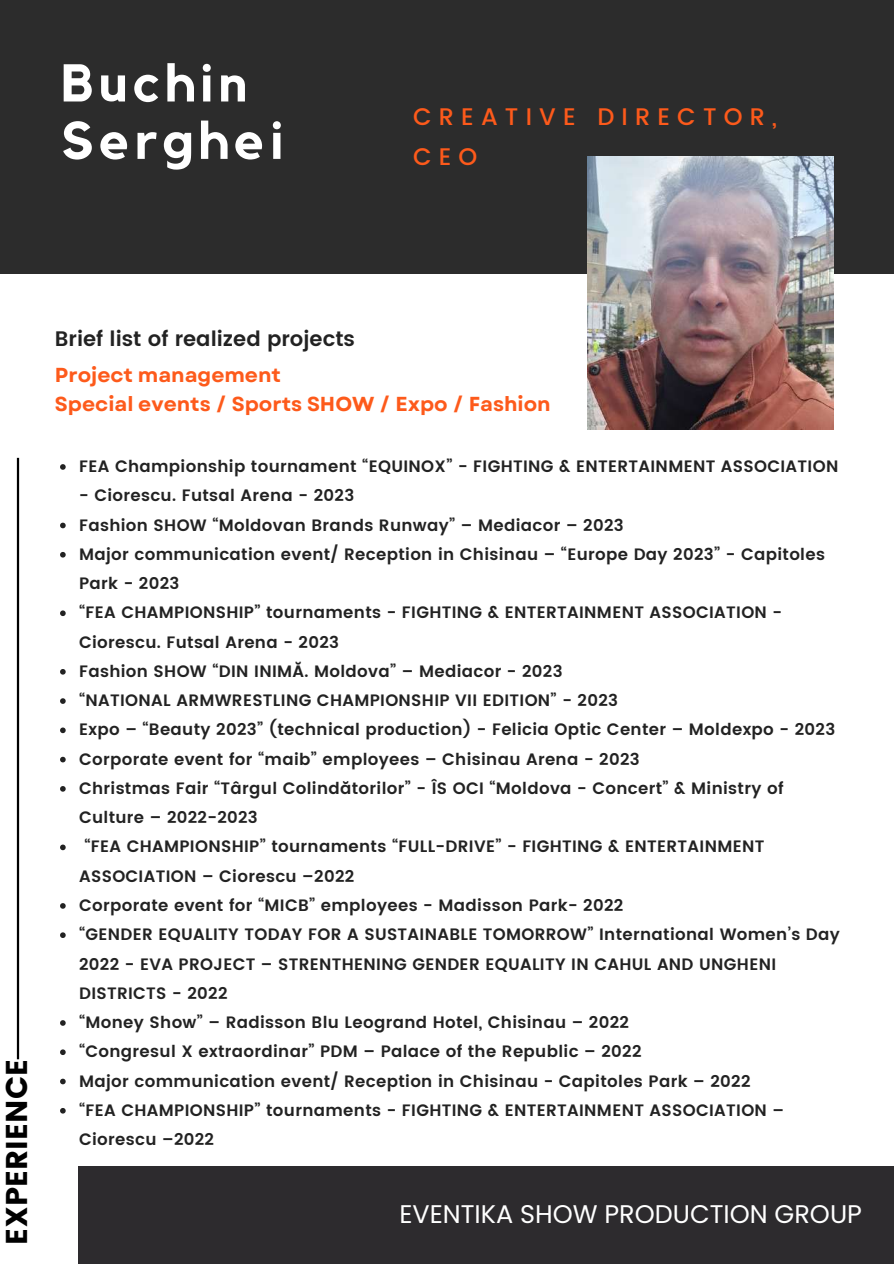
<style>
.page{position:relative;width:894px;height:1264px;background:#fff}
.page>*{position:absolute;margin:0;border:0;box-sizing:border-box;transform-origin:0 0}
.t1{font:700 52.5px/57.3px "Kollektif";letter-spacing:.1em;color:#fff}
.t2{font:30px "Poppins";color:#000}
.t3{font:25.5px "Poppins";color:#fff}
.t4{font:500 24px/40.5px "Poppins";letter-spacing:.3em;color:#fd5a1b}
.t5{font:600 21px "Poppins";color:#222}
.t6{font:700 20.25px/28.2px "Garet";color:#fd5a1b}
.t7{font:600 16.5px "Poppins";letter-spacing:.02em;color:#222}
</style>
<div class="page">
<div style="left:0;top:0;width:893px;height:274px;background:#2c2c2c"></div>
<div style="left:78px;top:1166px;width:815px;height:97px;background:#2d2b2e"></div>
<img style="left:587px;top:156px;width:246px;height:273px">
<hr style="left:17px;top:458px;width:2px;height:601px;background:#000">
<svg style="left:60px;top:464px;width:6px;height:6px"></svg>
<svg style="left:60px;top:522px;width:6px;height:6px"></svg>
<svg style="left:60px;top:552px;width:6px;height:5px"></svg>
<svg style="left:60px;top:610px;width:6px;height:6px"></svg>
<svg style="left:60px;top:669px;width:6px;height:5px"></svg>
<svg style="left:60px;top:698px;width:6px;height:6px"></svg>
<svg style="left:60px;top:727px;width:6px;height:6px"></svg>
<svg style="left:60px;top:756px;width:6px;height:6px"></svg>
<svg style="left:60px;top:786px;width:6px;height:5px"></svg>
<svg style="left:60px;top:844px;width:6px;height:6px"></svg>
<svg style="left:60px;top:903px;width:6px;height:5px"></svg>
<svg style="left:60px;top:932px;width:6px;height:6px"></svg>
<svg style="left:60px;top:1020px;width:6px;height:5px"></svg>
<svg style="left:60px;top:1049px;width:6px;height:6px"></svg>
<svg style="left:60px;top:1078px;width:6px;height:6px"></svg>
<svg style="left:60px;top:1108px;width:6px;height:5px"></svg>
<h1 class="t1" style="left:61px;top:57px;width:224px">Buchin<br>Serghei</h1>
<h3 class="t4" style="left:413px;top:96px;width:365px">CREATIVE DIRECTOR,<br>CEO</h3>
<h2 class="t2" style="left:-1px;top:1244px;width:187px;rotate:-90deg">EXPERIENCE</h2>
<p class="t5" style="left:55px;top:326px;width:301px">Brief list of realized projects</p>
<p class="t6" style="left:55px;top:361px;width:497px">Project management<br>Special events / Sports SHOW / Expo / Fashion</p>
<p class="t7" style="left:79px;top:456px;width:760px">FEA Championship tournament “EQUINOX” - FIGHTING &amp; ENTERTAINMENT ASSOCIATION</p>
<p class="t7" style="left:79px;top:486px;width:276px">- Ciorescu. Futsal Arena - 2023</p>
<p class="t7" style="left:79px;top:515px;width:546px">Fashion SHOW “Moldovan Brands Runway” – Mediacor – 2023</p>
<p class="t7" style="left:79px;top:544px;width:747px">Major communication event/ Reception in Chisinau – “Europe Day 2023” - Capitoles</p>
<p class="t7" style="left:79px;top:573px;width:102px">Park - 2023</p>
<p class="t7" style="left:79px;top:603px;width:704px">“FEA CHAMPIONSHIP” tournaments - FIGHTING &amp; ENTERTAINMENT ASSOCIATION -</p>
<p class="t7" style="left:79px;top:632px;width:261px">Ciorescu. Futsal Arena - 2023</p>
<p class="t7" style="left:79px;top:661px;width:485px">Fashion SHOW “DIN INIMĂ. Moldova” – Mediacor - 2023</p>
<p class="t7" style="left:79px;top:690px;width:540px">“NATIONAL ARMWRESTLING CHAMPIONSHIP VII EDITION” - 2023</p>
<p class="t7" style="left:79px;top:720px;width:757px">Expo – “Beauty 2023” (technical production) - Felicia Optic Center – Moldexpo - 2023</p>
<p class="t7" style="left:79px;top:749px;width:562px">Corporate event for “maib” employees – Chisinau Arena - 2023</p>
<p class="t7" style="left:79px;top:778px;width:705px">Christmas Fair “Târgul Colindătorilor” - ÎS OCI “Moldova - Concert” &amp; Ministry of</p>
<p class="t7" style="left:79px;top:807px;width:180px">Culture – 2022-2023</p>
<p class="t7" style="left:84px;top:837px;width:681px">“FEA CHAMPIONSHIP” tournaments “FULL-DRIVE” - FIGHTING &amp; ENTERTAINMENT</p>
<p class="t7" style="left:79px;top:866px;width:276px">ASSOCIATION – Ciorescu –2022</p>
<p class="t7" style="left:79px;top:895px;width:545px">Corporate event for “MICB” employees - Madisson Park- 2022</p>
<p class="t7" style="left:79px;top:924px;width:762px">“GENDER EQUALITY TODAY FOR A SUSTAINABLE TOMORROW” International Women’s Day</p>
<p class="t7" style="left:79px;top:954px;width:698px">2022 - EVA PROJECT – STRENTHENING GENDER EQUALITY IN CAHUL AND UNGHENI</p>
<p class="t7" style="left:79px;top:983px;width:150px">DISTRICTS - 2022</p>
<p class="t7" style="left:79px;top:1012px;width:551px">“Money Show” – Radisson Blu Leogrand Hotel, Chisinau – 2022</p>
<p class="t7" style="left:79px;top:1041px;width:563px">“Congresul X extraordinar” PDM – Palace of the Republic – 2022</p>
<p class="t7" style="left:79px;top:1071px;width:672px">Major communication event/ Reception in Chisinau - Capitoles Park – 2022</p>
<p class="t7" style="left:79px;top:1100px;width:706px">“FEA CHAMPIONSHIP” tournaments - FIGHTING &amp; ENTERTAINMENT ASSOCIATION –</p>
<p class="t7" style="left:79px;top:1129px;width:136px">Ciorescu –2022</p>
<h3 class="t3" style="left:399px;top:1196px;width:464px">EVENTIKA SHOW PRODUCTION GROUP</h3>
</div>
